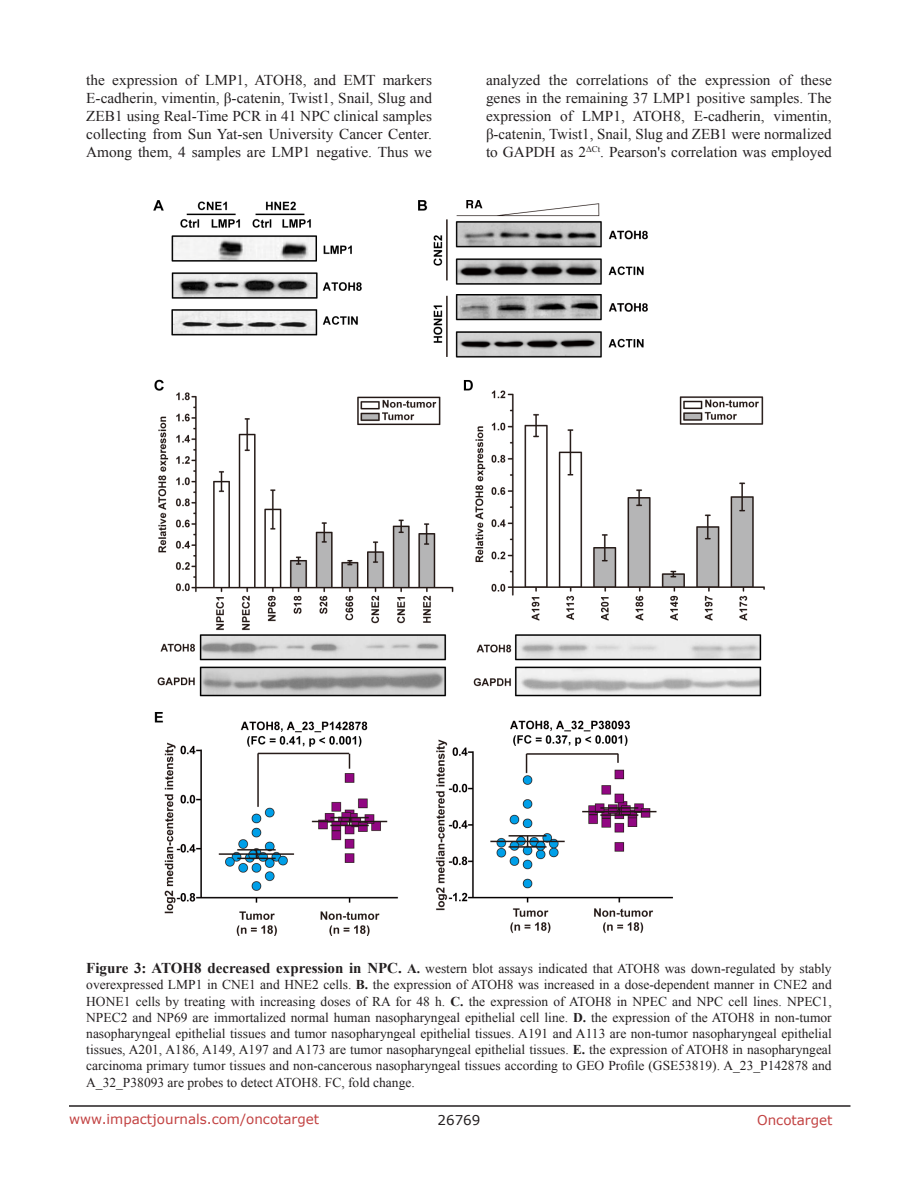
<style>
.page{position:relative;width:918px;height:1188px;background:#fff}
.page>*{position:absolute;margin:0;border:0;box-sizing:border-box;transform-origin:0 0}
.BodyText{font:15px/18px "Times New Roman";color:#231f20;text-align:justify}
.figuretext{font:13.5px/16.2px "Times New Roman";color:#231f20;text-align:justify}
.t1{font:13.5px "Verdana";color:#c24141}
.t2{font:13.5px "Verdana";color:#231f20}
.s1{font-weight:700;font-size:15px}
.s2{font-weight:700}
</style>
<div class="page">
<hr style="left:69px;top:1105px;width:781px;height:2px;background:#231f20">
<img style="left:153px;top:200px;width:612px;height:736px">
<p class="BodyText" style="left:86px;top:71px;width:347px">the expression of LMP1, ATOH8, and EMT markers E-cadherin, vimentin, β-catenin, Twist1, Snail, Slug and ZEB1 using Real-Time PCR in 41 NPC clinical samples collecting from Sun Yat-sen University Cancer Center.<br>Among them, 4 samples are LMP1 negative. Thus we</p>
<p class="BodyText" style="left:486px;top:71px;width:347px">analyzed the correlations of the expression of these genes in the remaining 37 LMP1 positive samples. The expression of LMP1, ATOH8, E-cadherin, vimentin, β-catenin, Twist1, Snail, Slug and ZEB1 were normalized to GAPDH as 2<sup>ΔCt</sup>. Pearson's correlation was employed</p>
<p class="figuretext" style="left:86px;top:960px;width:747px"><span class="s1">Figure 3: ATOH8 decreased expression in NPC.</span> <span class="s2">A.</span> western blot assays indicated that ATOH8 was down-regulated by stably overexpressed LMP1 in CNE1 and HNE2 cells. <span class="s2">B.</span> the expression of ATOH8 was increased in a dose-dependent manner in CNE2 and HONE1 cells by treating with increasing doses of RA for 48 h. <span class="s2">C.</span> the expression of ATOH8 in NPEC and NPC cell lines. NPEC1, NPEC2 and NP69 are immortalized normal human nasopharyngeal epithelial cell line. <span class="s2">D.</span> the expression of the ATOH8 in non-tumor nasopharyngeal epithelial tissues and tumor nasopharyngeal epithelial tissues. A191 and A113 are non-tumor nasopharyngeal epithelial tissues, A201, A186, A149, A197 and A173 are tumor nasopharyngeal epithelial tissues. <span class="s2">E.</span> the expression of ATOH8 in nasopharyngeal carcinoma primary tumor tissues and non-cancerous nasopharyngeal tissues according to GEO Profile (GSE53819). A_23_P142878 and A_32_P38093 are probes to detect ATOH8. FC, fold change.</p>
<p class="t1" style="left:69px;top:1110px;width:252px">www.impactjournals.com/oncotarget</p>
<p class="t2" style="left:438px;top:1111px;width:44px">26769</p>
<p class="t1" style="left:757px;top:1111px;width:77px">Oncotarget</p>
</div>
